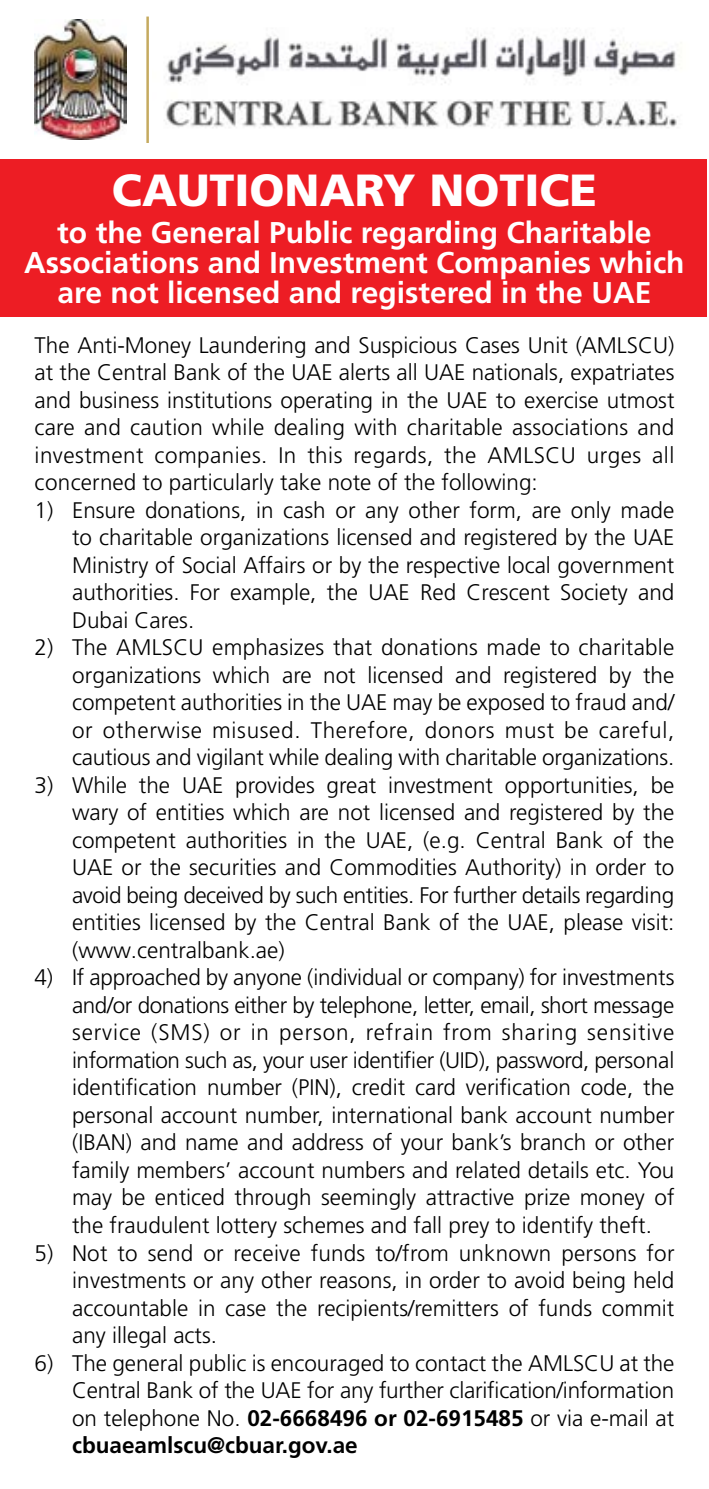
<style>
.page{position:relative;width:709px;height:1489px;background:#fff}
.page>*{position:absolute;margin:0;border:0;box-sizing:border-box;transform-origin:0 0}
.t1{font:900 45px "Frutiger";color:#fff}
.t2{font:700 30px/30px "Frutiger";color:#fff;text-align:center}
.t3{font:300 22.5px/27.5px "Frutiger";color:#000}
.t4{font:300 22.5px "Frutiger";letter-spacing:.03em;color:#000}
.t5{font:300 22.5px "Frutiger";letter-spacing:.02em;color:#000}
.s1{font-weight:700}
</style>
<div class="page">
<img style="left:164px;top:35px;width:516px;height:93px">
<div style="left:0;top:159px;width:706px;height:157px;background:#ed1d24"></div>
<img style="left:35px;top:20px;width:92px;height:119px">
<hr style="left:146px;top:17px;width:3px;height:126px;background:#c5aa5f">
<h1 class="t1" style="left:112px;top:163px;width:486px">CAUTIONARY NOTICE</h1>
<h2 class="t2" style="left:24px;top:217px;width:662px">to the General Public regarding Charitable<br>Associations and Investment Companies which are not licensed and registered in the UAE</h2>
<p class="t3" style="left:35px;top:331px;width:641px;text-align:right">The Anti-Money Laundering and Suspicious Cases Unit (AMLSCU( at the Central Bank of the UAE alerts all UAE nationals, expatriates and business institutions operating in the UAE to exercise utmost care and caution while dealing with charitable associations and all</p>
<p class="t3" style="left:307px;top:441px;width:37px">this</p>
<p class="t5" style="left:353px;top:442px;width:81px">regards,</p>
<p class="t3" style="left:444px;top:441px;width:34px">the</p>
<p class="t5" style="left:35px;top:442px;width:111px">investment</p>
<p class="t3" style="left:35px;top:468px;width:505px">concerned to particularly take note of the following:</p>
<p class="t3" style="left:72px;top:496px;width:604px">Ensure donations, in cash or any other form, are only made</p>
<p class="t5" style="left:155px;top:442px;width:114px">companies.</p>
<p class="t3" style="left:487px;top:441px;width:90px">AMLSCU</p>
<p class="t3" style="left:278px;top:441px;width:19px">In</p>
<p class="t3" style="left:587px;top:441px;width:56px">urges</p>
<p class="t3" style="left:35px;top:496px;width:20px">)1</p>
<p class="t3" style="left:35px;top:633px;width:20px">)2</p>
<p class="t3" style="left:35px;top:771px;width:20px">)3</p>
<p class="t3" style="left:35px;top:963px;width:20px">)4</p>
<p class="t3" style="left:35px;top:1238px;width:20px">)5</p>
<p class="t3" style="left:35px;top:1348px;width:20px">)6</p>
<p class="t3" style="left:72px;top:523px;width:604px;text-align:right">to charitable organizations licensed and registered by the UAE<br>Ministry of Social Affairs or by the respective local government and</p>
<p class="t3" style="left:72px;top:578px;width:604px">authorities.<br>Dubai Cares.<br>The AMLSCU emphasizes that donations made to charitable</p>
<p class="t3" style="left:230px;top:578px;width:88px">example,</p>
<p class="t3" style="left:327px;top:578px;width:33px">the</p>
<p class="t3" style="left:420px;top:578px;width:38px">Red</p>
<p class="t3" style="left:560px;top:578px;width:69px">Society</p>
<p class="t3" style="left:466px;top:578px;width:85px">Crescent</p>
<p class="t3" style="left:190px;top:578px;width:31px">For</p>
<p class="t3" style="left:368px;top:578px;width:43px">UAE</p>
<p class="t3" style="left:213px;top:661px;width:59px">which</p>
<p class="t3" style="left:367px;top:661px;width:78px">licensed</p>
<p class="t3" style="left:455px;top:661px;width:38px">and</p>
<p class="t3" style="left:503px;top:661px;width:96px">registered</p>
<p class="t3" style="left:609px;top:661px;width:24px">by</p>
<p class="t3" style="left:643px;top:661px;width:33px">the</p>
<p class="t3" style="left:72px;top:661px;width:131px">organizations</p>
<p class="t3" style="left:72px;top:688px;width:604px">competent authorities in the UAE may be exposed to fraud and/</p>
<p class="t4" style="left:72px;top:717px;width:604px">or otherwise misused. Therefore, donors must be careful,</p>
<p class="t3" style="left:72px;top:743px;width:604px">cautious and vigilant while dealing with charitable organizations.</p>
<p class="t3" style="left:650px;top:771px;width:25px">be</p>
<p class="t3" style="left:323px;top:661px;width:34px">not</p>
<p class="t3" style="left:282px;top:661px;width:31px">are</p>
<p class="t3" style="left:72px;top:771px;width:56px">While</p>
<p class="t3" style="left:139px;top:771px;width:33px">the</p>
<p class="t3" style="left:235px;top:771px;width:81px">provides</p>
<p class="t3" style="left:388px;top:771px;width:106px">investment</p>
<p class="t3" style="left:505px;top:771px;width:135px">opportunities,</p>
<p class="t3" style="left:182px;top:771px;width:43px">UAE</p>
<p class="t3" style="left:327px;top:771px;width:51px">great</p>
<p class="t3" style="left:72px;top:798px;width:604px">wary of entities which are not licensed and registered by the competent authorities in the UAE, ( .g.e Central Bank of the UAE or the securities and Commodities Authority) in order to avoid being deceived by such entities. For further details regarding entities licensed by the Central Bank of the UAE, please visit: (www.centralbank.ae(<br>If approached by anyone (individual or company) for investments</p>
<p class="t3" style="left:72px;top:991px;width:604px">and/or donations either by telephone, letter, email, short message service (SMS) or in person, refrain from sharing sensitive information such as, your user identifier (UID ,) password, personal identification number (PIN ,) credit card verification code, the personal account number, international bank account number (IBAN) and name and address of your bank s’ branch or other family members’ account numbers and related details etc. You may be enticed through seemingly attractive prize money of the fraudulent lottery schemes and fall prey to identify theft.<br>Not to send or receive funds to/from unknown persons for</p>
<p class="t3" style="left:72px;top:1266px;width:604px">investments or any other reasons in, order to avoid being held accountable in case the recipients/remitters of funds commit any illegal acts.<br>The general public is encouraged to contact the AMLSCU at the</p>
<p class="t3" style="left:72px;top:1376px;width:603px;text-align:justify">Central Bank of the UAE for any further clarification/information on telephone No. <span class="s1">02-6668496 or 02-6915485</span> or via -e mail at <span class="s1">cbuaeamlscu@cbuar.gov.ae</span></p>
</div>
